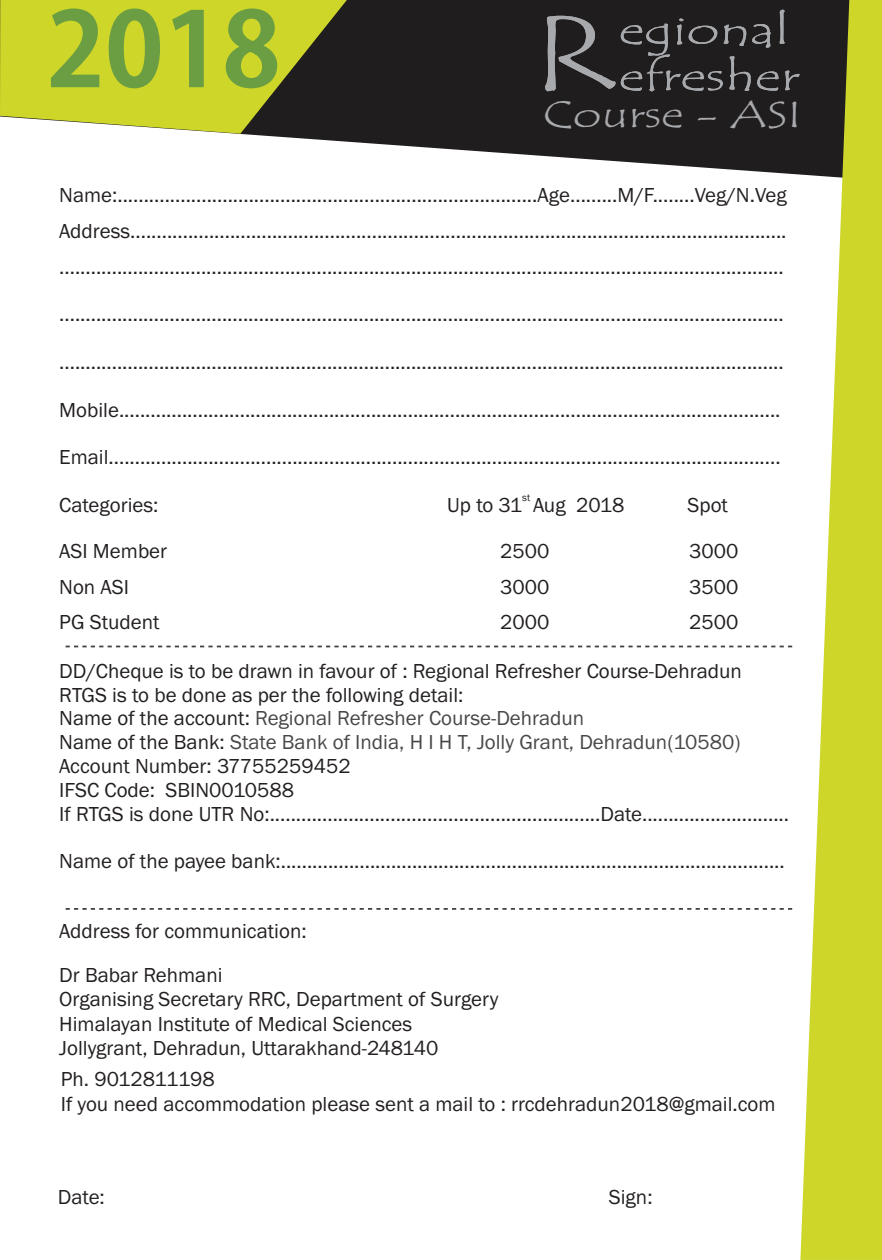
<style>
.page{position:relative;width:882px;height:1260px;background:#fff}
.page>*{position:absolute;margin:0;border:0;box-sizing:border-box;transform-origin:0 0}
.t1{font:109.2px "Tempus Sans ITC";color:#a8a9ad;scale:1.27 1}
.t2{font:700 102.38px "Koz Go Pro";color:#6b9e42}
.t3{font:40.43px/46.2px "Tempus Sans ITC";color:#a8a9ad;scale:1.37 1}
.t4{font:37.8px "Tempus Sans ITC";color:#a8a9ad;scale:1.27 1}
.t5{font:21px/23.8px "Franklin Gothic";color:#231f20}
.t6{font:10.5px "Franklin Gothic";color:#231f20}
.s1{color:#464748}
</style>
<div class="page">
<svg style="left:66px;top:646px;width:727px;height:1px"></svg>
<svg style="left:66px;top:908px;width:727px;height:2px"></svg>
<svg style="left:242px;top:0;width:558px;height:175px;background:#3e3c3d"></svg>
<svg style="left:800px;top:0;width:82px;height:1260px;fill:#cdd629"></svg>
<svg style="left:0;top:0;width:347px;height:134px;background:#b4ba30"></svg>
<h2 class="t2" style="left:47px;top:-3px;width:236px">2018</h2>
<h3 class="t3" style="left:619px;top:9px;width:133px">egional efresher</h3>
<h1 class="t1" style="left:531px;top:-7px;width:68px">R</h1>
<h3 class="t4" style="left:543px;top:93px;width:205px">Course - ASI</h3>
<p class="t5" style="left:59px;top:179px;width:729px;line-height:35.7px;text-align:justify">Name:................................................................................Age.........M/F........Veg/N.Veg Address............................................................................................................................. ..........................................................................................................................................</p>
<p class="t5" style="left:59px;top:304px;width:726px">..........................................................................................................................................</p>
<p class="t5" style="left:59px;top:352px;width:726px">..........................................................................................................................................</p>
<p class="t5" style="left:59px;top:399px;width:723px">Mobile..............................................................................................................................</p>
<p class="t5" style="left:59px;top:447px;width:723px">Email................................................................................................................................</p>
<p class="t6" style="left:522px;top:494px;width:10px">st</p>
<p class="t5" style="left:59px;top:495px;width:101px">Categories:</p>
<p class="t5" style="left:447px;top:495px;width:179px">Up to 31 Aug 2018</p>
<p class="t5" style="left:688px;top:495px;width:42px">Spot</p>
<p class="t5" style="left:59px;top:541px;width:109px">ASI Member</p>
<p class="t5" style="left:500px;top:541px;width:51px">2500</p>
<p class="t5" style="left:689px;top:541px;width:51px">3000</p>
<p class="t5" style="left:59px;top:577px;width:71px">Non ASI</p>
<p class="t5" style="left:500px;top:577px;width:51px">3000</p>
<p class="t5" style="left:689px;top:577px;width:51px">3500</p>
<p class="t5" style="left:59px;top:612px;width:102px">PG Student</p>
<p class="t5" style="left:500px;top:612px;width:51px">2000</p>
<p class="t5" style="left:689px;top:612px;width:51px">2500</p>
<p class="t5" style="left:59px;top:661px;width:731px">DD/Cheque is to be drawn in favour of : Regional Refresher Course-Dehradun RTGS is to be done as per the following detail:<br>Name of the account: <span class="s1">Regional Refresher Course-Dehradun<br></span>Name of the Bank: <span class="s1">State Bank of India, H I H T, Jolly Grant, Dehradun(10580)<br></span>Account Number: 37755259452<br>IFSC Code: SBIN0010588<br>If RTGS is done UTR No:...............................................................Date............................</p>
<p class="t5" style="left:59px;top:851px;width:727px">Name of the payee bank:................................................................................................</p>
<p class="t5" style="left:59px;top:911px;width:249px;line-height:43.4px">Address for communication:<br>Dr Babar Rehmani</p>
<p class="t5" style="left:59px;top:989px;width:441px;line-height:24.5px">Organising Secretary RRC, Department of Surgery<br>Himalayan Institute of Medical Sciences<br>Jollygrant, Dehradun, Uttarakhand-248140</p>
<p class="t5" style="left:61px;top:1068px;width:716px;line-height:24.5px">Ph. 9012811198<br>If you need accommodation please sent a mail to : rrcdehradun2018@gmail.com</p>
<p class="t5" style="left:58px;top:1186px;width:48px">Date:</p>
<p class="t5" style="left:609px;top:1186px;width:45px">Sign:</p>
</div>
